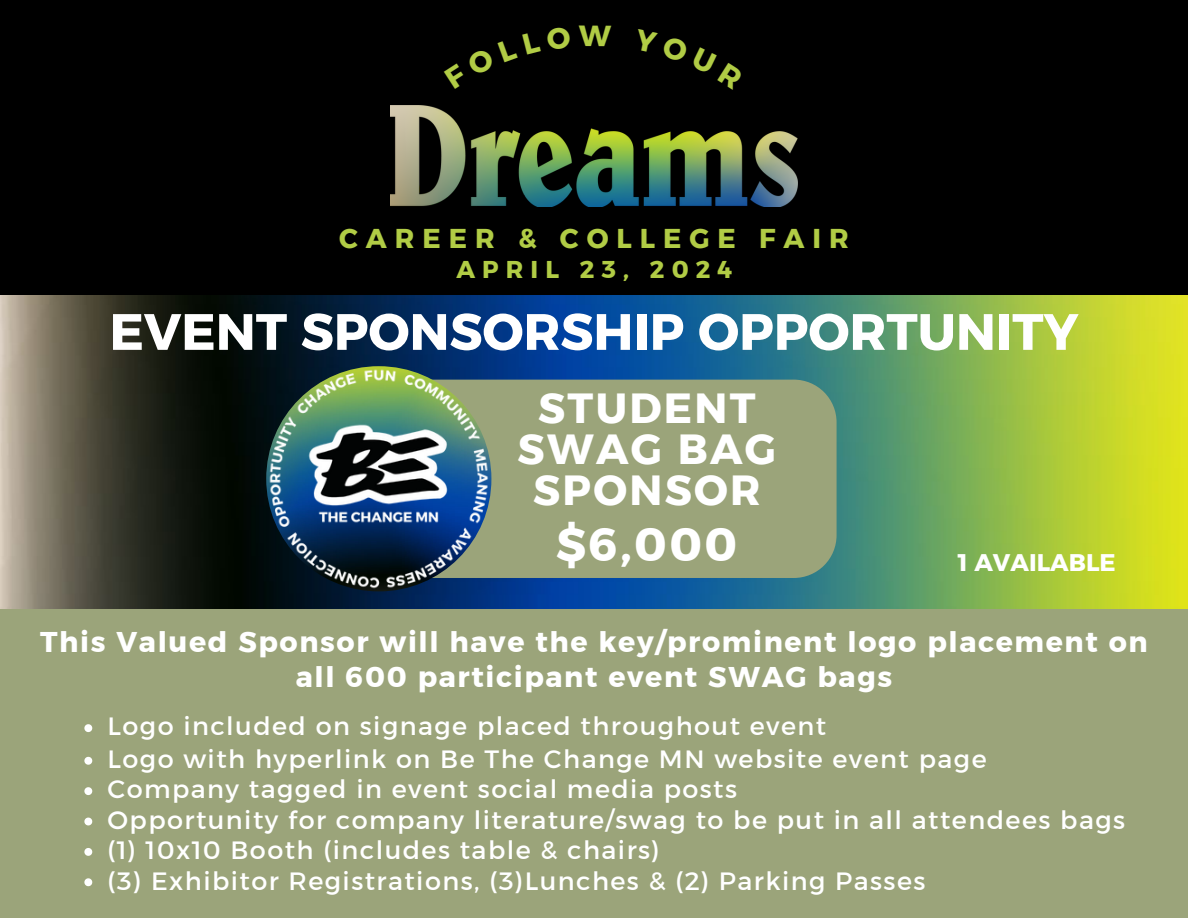
<style>
.page{position:relative;width:1188px;height:918px;background:#000}
.page>*{position:absolute;margin:0;border:0;box-sizing:border-box;transform-origin:0 0}
.t1{font:51px "Kief Montaser Bold";color:#fff}
.t2{font:46.5px "Kief Montaser Bold";color:#fff}
.t3{font:42px/41.1px "Kief Montaser Bold";letter-spacing:.055em;color:#fff;text-align:center}
.t4{font:29.1px "Kief Montaser Bold";color:#b1cc45}
.t5{font:28.5px/34.8px "Kief Montaser Bold";letter-spacing:.055em;color:#fff;text-align:center}
.t6{font:27.15px "Kief Montaser Bold";letter-spacing:.295em;color:#b1cc45}
.t7{font:25.5px/30.3px "Kief Montaser Regular";letter-spacing:.055em;color:#fff}
.t8{font:24.3px "Kief Montaser Bold";letter-spacing:.295em;color:#b1cc45}
.t9{font:24px "Kief Montaser Bold";color:#fff}
</style>
<div class="page">
<img style="left:390px;top:105px;width:408px;height:101px">
<div style="left:0;top:479px;width:1188px;height:439px;background:#9ba47a"></div>
<img style="left:0;top:296px;width:1188px;height:313px">
<svg style="left:491px;top:380px;width:346px;height:198px"></svg>
<svg style="left:84px;top:724px;width:8px;height:8px"></svg>
<svg style="left:84px;top:757px;width:8px;height:8px"></svg>
<svg style="left:84px;top:787px;width:8px;height:8px"></svg>
<svg style="left:84px;top:818px;width:8px;height:7px"></svg>
<svg style="left:84px;top:848px;width:8px;height:8px"></svg>
<svg style="left:84px;top:878px;width:8px;height:8px"></svg>
<img style="left:266px;top:366px;width:225px;height:225px">
<h2 class="t4" style="left:579px;top:18px;width:34px">W</h2>
<p class="t6" style="left:339px;top:221px;width:511px">CAREER &amp; COLLEGE FAIR</p>
<p class="t8" style="left:456px;top:255px;width:278px">APRIL 23, 2024</p>
<h5 class="t1" style="left:110px;top:300px;width:970px">EVENT SPONSORSHIP OPPORTUNITY</h5>
<p class="t3" style="left:518px;top:387px;width:260px">STUDENT<br>SWAG BAG<br>SPONSOR</p>
<p class="t2" style="left:556px;top:516px;width:183px">$6,000</p>
<h4 class="t9" style="left:958px;top:548px;width:159px">1 AVAILABLE</h4>
<p class="t5" style="left:40px;top:624px;width:1109px">This Valued Sponsor will have the key/prominent logo placement on all 600 participant event SWAG bags</p>
<p class="t7" style="left:107px;top:711px;width:720px">Logo included on signage placed throughout event</p>
<p class="t7" style="left:107px;top:744px;width:881px">Logo with hyperlink on Be The Change MN website event page</p>
<p class="t7" style="left:107px;top:774px;width:1019px">Company tagged in event social media posts<br>Opportunity for company literature/swag to be put in all attendees bags (1) 10x10 Booth (includes table &amp; chairs)<br>(3) Exhibitor Registrations, (3)Lunches &amp; (2) Parking Passes</p>
</div>
